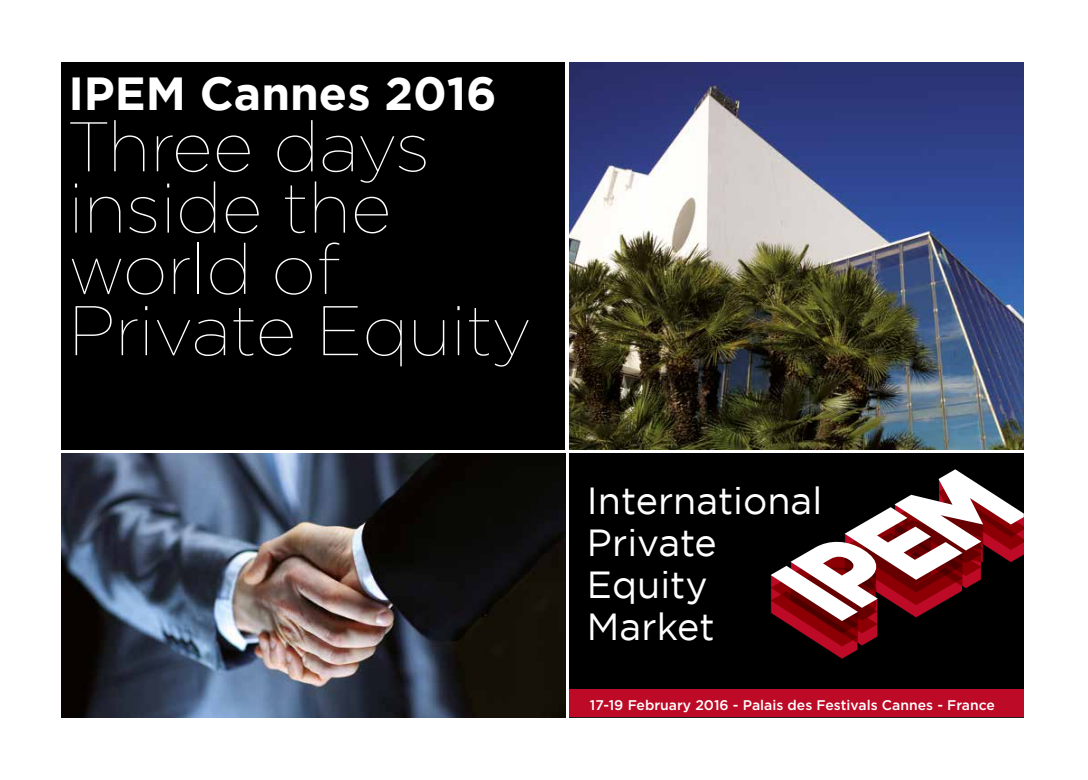
<style>
.page{position:relative;width:1088px;height:780px;background:#fff}
.page>*{position:absolute;margin:0;border:0;box-sizing:border-box;transform-origin:0 0}
.t1{font:100 70px/61.2px "Gotham";color:#fff}
.t2{font:700 46.25px "Gotham";color:#fff}
.t3{font:37.62px/41.9px "Gotham";color:#fff}
.t4{font:500 14px "Gotham";color:#fff}
</style>
<div class="page">
<img style="left:569px;top:63px;width:455px;height:387px">
<img style="left:61px;top:453px;width:504px;height:264px">
<div style="left:61px;top:63px;width:504px;height:387px;background:#000"></div>
<div style="left:569px;top:453px;width:455px;height:236px;background:#000"></div>
<div style="left:569px;top:689px;width:455px;height:28px;background:#bd0a26"></div>
<svg style="left:771px;top:469px;width:253px;height:190px"></svg>
<h2 class="t2" style="left:68px;top:67px;width:430px">IPEM Cannes 2016</h2>
<h1 class="t1" style="left:68px;top:115px;width:464px">Three days inside the world of<br>Private Equity</h1>
<h3 class="t3" style="left:587px;top:479px;width:237px">International<br>Private<br>Equity<br>Market</h3>
<p class="t4" style="left:590px;top:695px;width:407px">17-19 February 2016 - Palais des Festivals Cannes - France</p>
</div>
